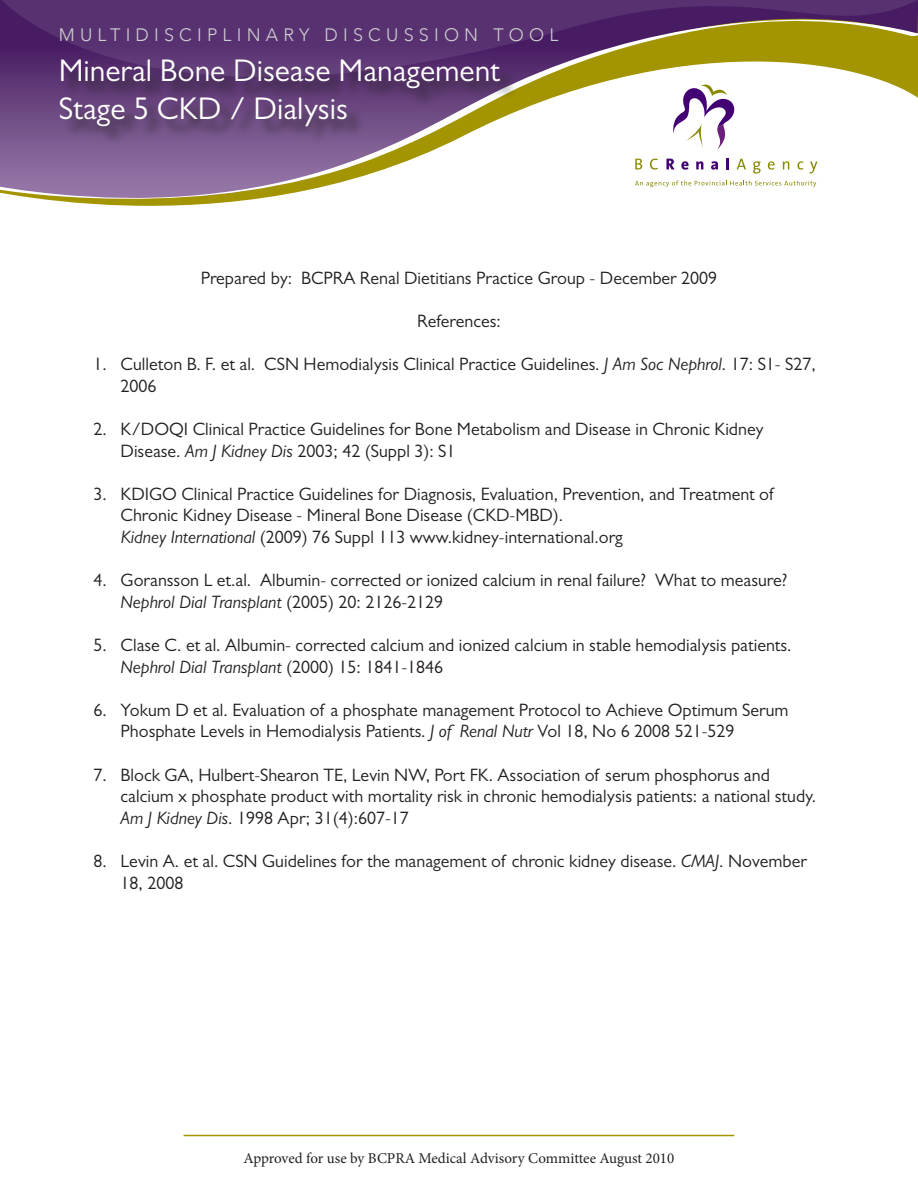
<style>
.page{position:relative;width:918px;height:1188px;background:#fff}
.page>*{position:absolute;margin:0;border:0;box-sizing:border-box;transform-origin:0 0}
.t1{font:31.5px/37.8px "Gill Sans";color:#fff}
.t2{font:18px/21.6px "Gill Sans";color:#231f20}
.t3{font:300 18px "Avenir LT";letter-spacing:.29em;color:#cfd0d2}
.t4{font:15px "Minion Pro";letter-spacing:-.005em;color:#231f20}
.s1{font-style:italic}
</style>
<div class="page">
<svg style="left:0;top:15px;width:818px;height:188px"></svg>
<svg style="left:1px;top:0;width:917px;height:103px;background:#7d606d"></svg>
<div style="left:63px;top:62px;width:455px;height:83px;background:#231f20;opacity:.75"></div>
<hr style="left:184px;top:1135px;width:550px;height:1px;background:#a39401">
<svg style="left:672px;top:83px;width:64px;height:67px"></svg>
<svg style="left:635px;top:159px;width:7px;height:10px"></svg>
<svg style="left:650px;top:159px;width:8px;height:11px"></svg>
<svg style="left:666px;top:159px;width:9px;height:10px"></svg>
<svg style="left:681px;top:161px;width:8px;height:9px"></svg>
<svg style="left:696px;top:161px;width:7px;height:8px"></svg>
<svg style="left:711px;top:161px;width:7px;height:9px"></svg>
<svg style="left:726px;top:158px;width:2px;height:11px"></svg>
<svg style="left:737px;top:159px;width:9px;height:10px"></svg>
<svg style="left:753px;top:161px;width:8px;height:13px"></svg>
<svg style="left:768px;top:161px;width:7px;height:9px"></svg>
<svg style="left:783px;top:161px;width:6px;height:8px"></svg>
<svg style="left:798px;top:161px;width:5px;height:9px"></svg>
<svg style="left:810px;top:162px;width:7px;height:12px"></svg>
<svg style="left:635px;top:180px;width:181px;height:7px"></svg>
<p class="t3" style="left:59px;top:24px;width:501px">MULTIDISCIPLINARY DISCUSSION TOOL</p>
<h1 class="t1" style="left:59px;top:52px;width:443px">Mineral Bone Disease Management<br>Stage 5 CKD / Dialysis</h1>
<p class="t2" style="left:201px;top:267px;width:518px">Prepared by: BCPRA Renal Dietitians Practice Group - December 2009</p>
<p class="t2" style="left:417px;top:310px;width:85px">References:</p>
<p class="t2" style="left:121px;top:353px;width:697px;text-indent:-27px">1. Culleton B. F. et al. CSN Hemodialysis Clinical Practice Guidelines. <span class="s1">J Am Soc Nephrol.</span> 17: S1- S27,<br>2006</p>
<p class="t2" style="left:121px;top:418px;width:645px;text-indent:-27px">2. K/DOQI Clinical Practice Guidelines for Bone Metabolism and Disease in Chronic Kidney<br>Disease. <span class="s1">Am J Kidney Dis</span> 2003; 42 (Suppl 3): S1</p>
<p class="t2" style="left:121px;top:483px;width:654px;text-indent:-27px">3. KDIGO Clinical Practice Guidelines for Diagnosis, Evaluation, Prevention, and Treatment of<br>Chronic Kidney Disease - Mineral Bone Disease (CKD-MBD).</p>
<p class="t2" style="left:121px;top:526px;width:504px"><span class="s1">Kidney International</span> (2009) 76 Suppl 113 www.kidney-international.org</p>
<p class="t2" style="left:121px;top:569px;width:668px;text-indent:-27px">4. Goransson L et.al. Albumin- corrected or ionized calcium in renal failure? What to measure?<br><span class="s1">Nephrol Dial Transplant</span> (2005) 20: 2126-2129</p>
<p class="t2" style="left:121px;top:634px;width:672px;text-indent:-27px">5. Clase C. et al. Albumin- corrected calcium and ionized calcium in stable hemodialysis patients.<br><span class="s1">Nephrol Dial Transplant</span> (2000) 15: 1841-1846</p>
<p class="t2" style="left:121px;top:699px;width:669px;text-indent:-27px">6. Yokum D et al. Evaluation of a phosphate management Protocol to Achieve Optimum Serum<br>Phosphate Levels in Hemodialysis Patients. <span class="s1">J of Renal Nutr</span> Vol 18, No 6 2008 521-529</p>
<p class="t2" style="left:121px;top:764px;width:697px;text-indent:-27px">7. Block GA, Hulbert-Shearon TE, Levin NW, Port FK. Association of serum phosphorus and calcium x phosphate product with mortality risk in chronic hemodialysis patients: a national study.<br><span class="s1">Am J Kidney Dis</span>. 1998 Apr; 31(4):607-17</p>
<p class="t2" style="left:121px;top:850px;width:688px;text-indent:-27px">8. Levin A. et al. CSN Guidelines for the management of chronic kidney disease. <span class="s1">CMAJ</span>. November<br>18, 2008</p>
<p class="t4" style="left:244px;top:1148px;width:432px">Approved for use by BCPRA Medical Advisory Committee August 2010</p>
</div>
